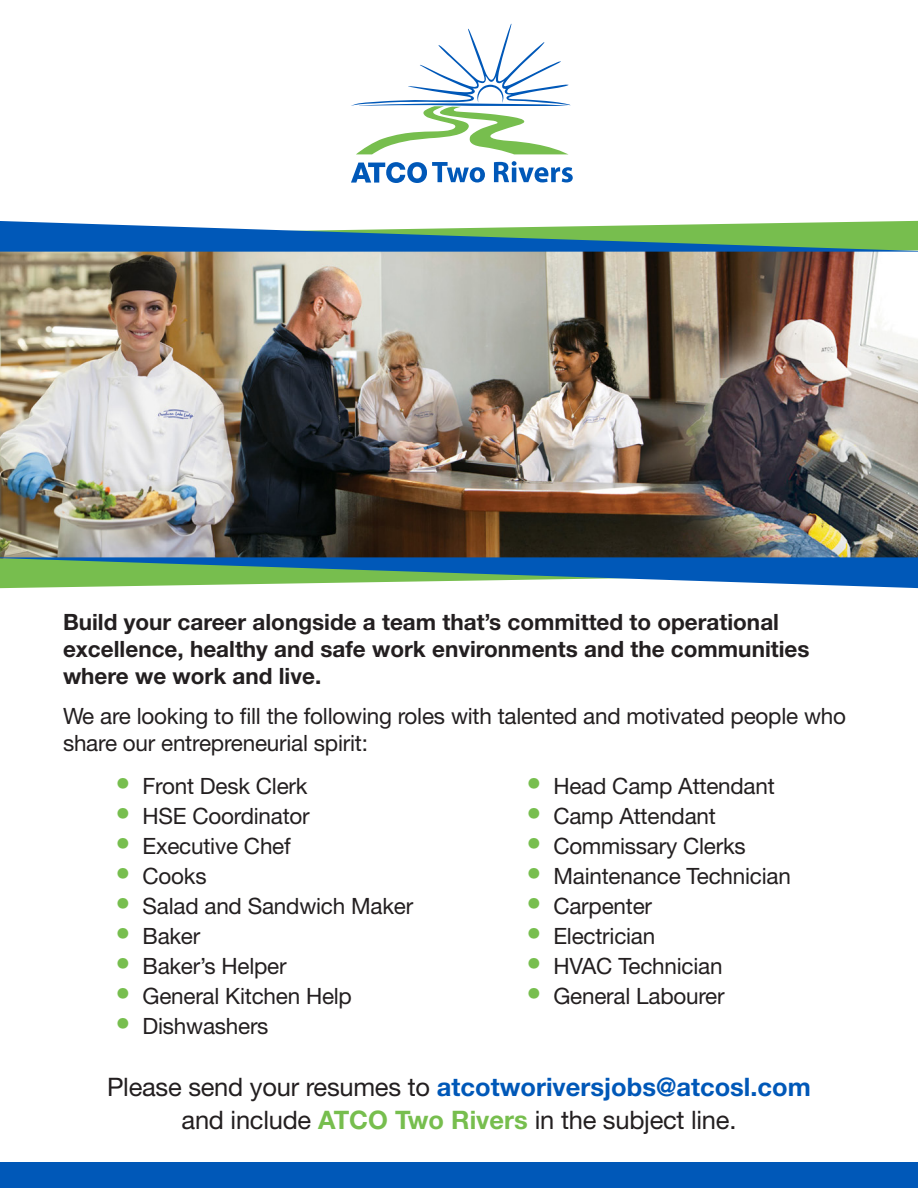
<style>
.page{position:relative;width:918px;height:1188px;background:#fff}
.page>*{position:absolute;margin:0;border:0;box-sizing:border-box;transform-origin:0 0}
.t1{font:700 25.5px "Helvetica Neue LT Pro";color:#0058b8}
.t2{font:25.5px "Helvetica Neue LT Pro";letter-spacing:-.01em;color:#231f20}
.t3{font:22.5px/27px "Helvetica Neue LT Pro";letter-spacing:-.01em;color:#231f20}
.t4{font:700 22.5px/27px "Helvetica Neue LT Pro";color:#231f20}
.s1{font-size:30px;color:#77be4e}
.s2{font-weight:400;color:#231f20}
.s3{font-weight:700;color:#77be4e}
</style>
<div class="page">
<img style="left:0;top:252px;width:918px;height:305px">
<div style="left:0;top:1162px;width:918px;height:26px;background:#0058b8"></div>
<svg style="left:494px;top:161px;width:79px;height:21px"></svg>
<svg style="left:351px;top:162px;width:134px;height:21px"></svg>
<svg style="left:351px;top:23px;width:220px;height:131px"></svg>
<svg style="left:0;top:221px;width:918px;height:31px;background:#50949f"></svg>
<svg style="left:0;top:557px;width:918px;height:31px;background:#4f929f"></svg>
<p class="t4" style="left:63px;top:607px;width:748px">Build your career alongside a team that’s committed to operational excellence, healthy and safe work environments and the communities where we work and live.</p>
<p class="t3" style="left:63px;top:702px;width:785px">We are looking to fill the following roles with talented and motivated people who share our entrepreneurial spirit:</p>
<p class="t3" style="left:116px;top:772px;width:193px"><span class="s1">•</span> Front Desk Clerk</p>
<p class="t3" style="left:116px;top:802px;width:196px"><span class="s1">•</span> HSE Coordinator</p>
<p class="t3" style="left:116px;top:832px;width:177px"><span class="s1">•</span> Executive Chef</p>
<p class="t3" style="left:116px;top:862px;width:93px"><span class="s1">•</span> Cooks</p>
<p class="t3" style="left:116px;top:892px;width:299px"><span class="s1">•</span> Salad and Sandwich Maker</p>
<p class="t3" style="left:116px;top:922px;width:86px"><span class="s1">•</span> Baker</p>
<p class="t3" style="left:116px;top:952px;width:173px"><span class="s1">•</span> Baker’s Helper</p>
<p class="t3" style="left:116px;top:982px;width:238px"><span class="s1">•</span> General Kitchen Help</p>
<p class="t3" style="left:116px;top:1012px;width:155px"><span class="s1">•</span> Dishwashers</p>
<p class="t3" style="left:526px;top:772px;width:250px"><span class="s1">•</span> Head Camp Attendant</p>
<p class="t3" style="left:526px;top:802px;width:191px"><span class="s1">•</span> Camp Attendant</p>
<p class="t3" style="left:526px;top:832px;width:221px"><span class="s1">•</span> Commissary Clerks</p>
<p class="t3" style="left:526px;top:862px;width:266px"><span class="s1">•</span> Maintenance Technician</p>
<p class="t3" style="left:526px;top:892px;width:127px"><span class="s1">•</span> Carpenter</p>
<p class="t3" style="left:526px;top:922px;width:130px"><span class="s1">•</span> Electrician</p>
<p class="t3" style="left:526px;top:952px;width:198px"><span class="s1">•</span> HVAC Technician</p>
<p class="t3" style="left:526px;top:982px;width:200px"><span class="s1">•</span> General Labourer</p>
<p class="t1" style="left:107px;top:1071px;width:705px"><span class="s2">Please send your resumes to</span> atcotworiversjobs@atcosl.com</p>
<p class="t2" style="left:182px;top:1104px;width:556px">and include <span class="s3">ATCO Two Rivers</span> in the subject line.</p>
</div>
